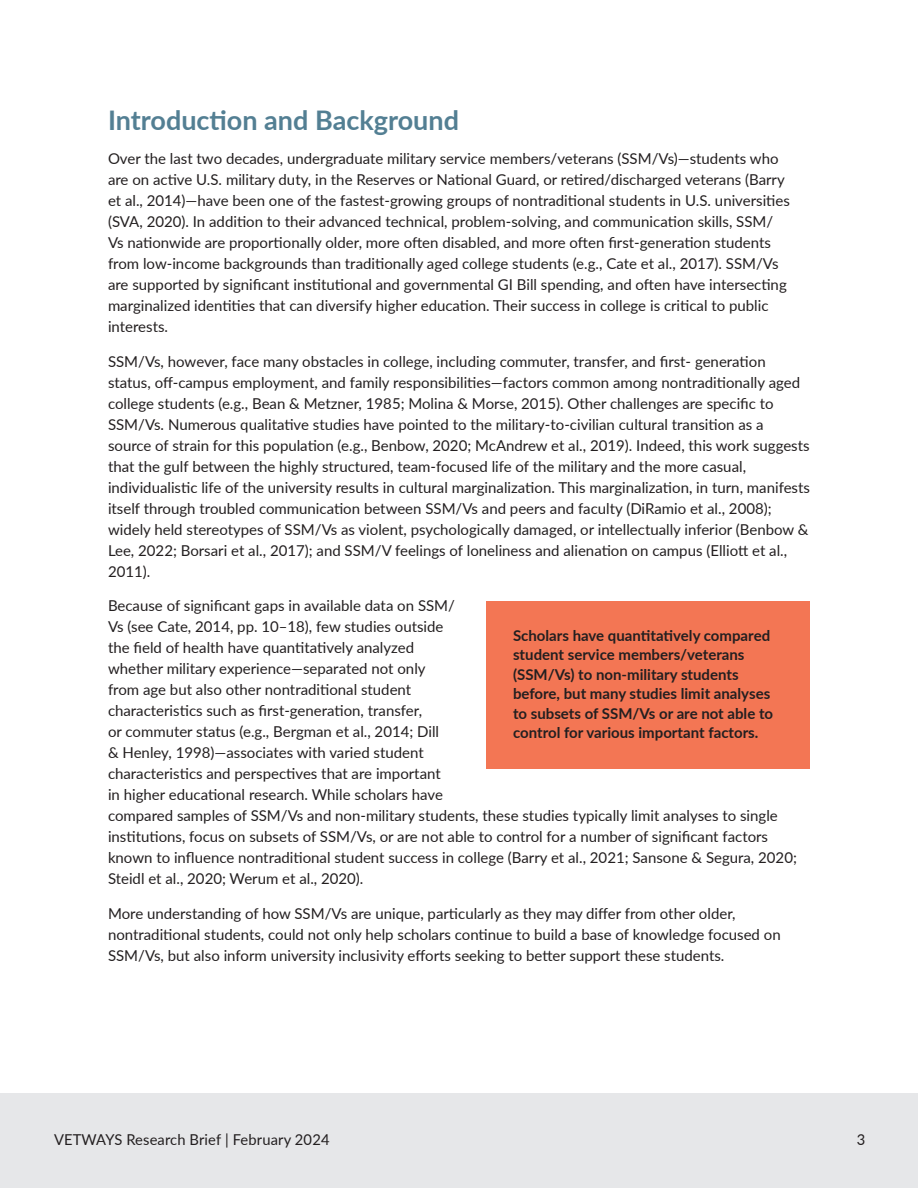
<style>
.page{position:relative;width:918px;height:1188px;background:#fff}
.page>*{position:absolute;margin:0;border:0;box-sizing:border-box;transform-origin:0 0}
.t1{font:700 27px "Lato";color:#537f93}
.P-body{font:15px/21px "Lato";color:#231f20}
.callout{font:700 15px/19.5px "Lato";color:#231f20}
</style>
<div class="page">
<div style="left:0;top:1094px;width:918px;height:94px;background:#e6e7e9"></div>
<div style="left:486px;top:601px;width:324px;height:168px;background:#f37654"></div>
<h2 class="t1" style="left:108px;top:100px;width:353px">Introduction and Background</h2>
<p class="P-body" style="left:108px;top:148px;width:683px">Over the last two decades, undergraduate military service members/veterans (SSM/Vs)—students who are on active U.S. military duty, in the Reserves or National Guard, or retired/discharged veterans (Barry et al., 2014)—have been one of the fastest-growing groups of nontraditional students in U.S. universities (SVA, 2020). In addition to their advanced technical, problem-solving, and communication skills, SSM/ Vs nationwide are proportionally older, more often disabled, and more often first-generation students from low-income backgrounds than traditionally aged college students (e.g., Cate et al., 2017). SSM/Vs are supported by significant institutional and governmental GI Bill spending, and often have intersecting marginalized identities that can diversify higher education. Their success in college is critical to public interests.</p>
<p class="P-body" style="left:108px;top:350px;width:703px">SSM/Vs, however, face many obstacles in college, including commuter, transfer, and first- generation status, off-campus employment, and family responsibilities—factors common among nontraditionally aged college students (e.g., Bean &amp; Metzner, 1985; Molina &amp; Morse, 2015). Other challenges are specific to SSM/Vs. Numerous qualitative studies have pointed to the military-to-civilian cultural transition as a source of strain for this population (e.g., Benbow, 2020; McAndrew et al., 2019). Indeed, this work suggests that the gulf between the highly structured, team-focused life of the military and the more casual, individualistic life of the university results in cultural marginalization. This marginalization, in turn, manifests itself through troubled communication between SSM/Vs and peers and faculty (DiRamio et al., 2008); widely held stereotypes of SSM/Vs as violent, psychologically damaged, or intellectually inferior (Benbow &amp; Lee, 2022; Borsari et al., 2017); and SSM/V feelings of loneliness and alienation on campus (Elliott et al., 2011).</p>
<p class="P-body" style="left:108px;top:595px;width:690px">Because of significant gaps in available data on SSM/<br>Vs (see Cate, 2014, pp. 10–18), few studies outside<br>the field of health have quantitatively analyzed<br>whether military experience—separated not only<br>from age but also other nontraditional student<br>characteristics such as first-generation, transfer,<br>or commuter status (e.g., Bergman et al., 2014; Dill<br>&amp; Henley, 1998)—associates with varied student<br>characteristics and perspectives that are important<br>in higher educational research. While scholars have<br>compared samples of SSM/Vs and non-military students, these studies typically limit analyses to single institutions, focus on subsets of SSM/Vs, or are not able to control for a number of significant factors known to influence nontraditional student success in college (Barry et al., 2021; Sansone &amp; Segura, 2020; Steidl et al., 2020; Werum et al., 2020).</p>
<p class="P-body" style="left:108px;top:902px;width:674px">More understanding of how SSM/Vs are unique, particularly as they may differ from other older, nontraditional students, could not only help scholars continue to build a base of knowledge focused on<br>SSM/Vs, but also inform university inclusivity efforts seeking to better support these students.</p>
<p class="callout" style="left:513px;top:625px;width:262px">Scholars have quantitatively compared student service members/veterans (SSM/Vs) to non-military students before, but many studies limit analyses to subsets of SSM/Vs or are not able to control for various important factors.</p>
<p class="P-body" style="left:54px;top:1128px;width:277px">VETWAYS Research Brief | February 2024</p>
<p class="P-body" style="left:857px;top:1128px;width:10px">3</p>
</div>
